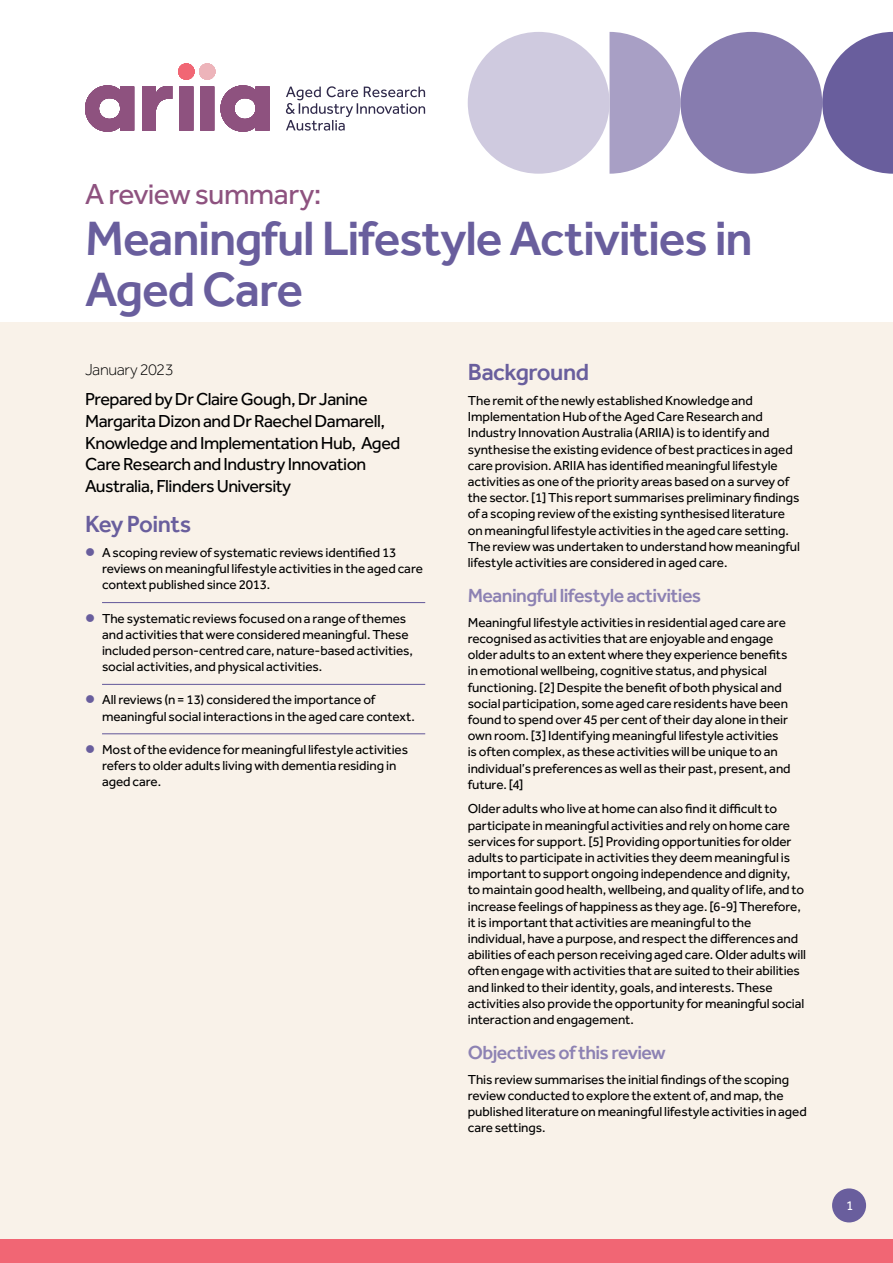
<style>
.page{position:relative;width:893px;height:1263px;background:#fff}
.page>*{position:absolute;margin:0;border:0;box-sizing:border-box;transform-origin:0 0}
.Topic__H1{font:500 49.5px/51px "Effra";letter-spacing:-.025em;color:#695e9d}
.Summary_Type__H1{font:30px "Effra";letter-spacing:-.02em;color:#8e527f}
.Sub_Heading__H2{font:500 24px "Effra";letter-spacing:-.025em;color:#695e9d}
.Sub_Sub_Heading__H3{font:500 19.5px "Effra";letter-spacing:-.03em;color:#8d82b3}
.Date{font:18px/21.6px "Effra";letter-spacing:-.025em;color:#000}
.Date-2{font:300 16.5px "Effra";letter-spacing:-.03em;color:#000}
.Paragraph__P{font:13.5px/16.2px "Effra";letter-spacing:-.005em;color:#000}
.Bullet_List_-_Key_po{font:13.5px/16.2px "Effra";letter-spacing:-.005em;color:#000}
.Bullet_List{font:13.5px/16.2px "Effra";letter-spacing:-.005em;color:#000}
.t1{font:13.5px "Effra";color:#fff}
</style>
<div class="page">
<div style="left:0;top:71px;width:893px;height:1192px;background:#f9f2e9"></div>
<div style="left:0;top:1239px;width:893px;height:24px;background:#f16674"></div>
<div style="left:832px;top:1188px;width:34px;height:34px;background:#695e9d;border-radius:50%"></div>
<div style="left:0;top:11px;width:893px;height:311px;background:#fff"></div>
<svg style="left:85px;top:85px;width:49px;height:47px"></svg>
<svg style="left:142px;top:86px;width:30px;height:44px"></svg>
<svg style="left:200px;top:87px;width:14px;height:43px"></svg>
<svg style="left:220px;top:85px;width:50px;height:47px"></svg>
<svg style="left:179px;top:87px;width:14px;height:43px"></svg>
<div style="left:199px;top:63px;width:16px;height:17px;background:#edb4ba;border-radius:50%"></div>
<div style="left:178px;top:63px;width:16px;height:17px;background:#f16674;border-radius:50%"></div>
<svg style="left:286px;top:86px;width:139px;height:45px"></svg>
<hr style="left:102px;top:602px;width:323px;height:1px;background:#695e9d">
<hr style="left:102px;top:684px;width:323px;height:1px;background:#695e9d">
<hr style="left:102px;top:733px;width:323px;height:1px;background:#695e9d">
<svg style="left:609px;top:32px;width:71px;height:142px"></svg>
<div style="left:468px;top:32px;width:141px;height:142px;background:#cfcadf;border-radius:50%"></div>
<div style="left:680px;top:32px;width:142px;height:142px;background:#877caf;border-radius:50%"></div>
<svg style="left:822px;top:32px;width:71px;height:142px"></svg>
<h1 class="Summary_Type__H1" style="left:85px;top:177px;width:238px">A review summary:</h1>
<h1 class="Topic__H1" style="left:85px;top:213px;width:669px">Meaningful Lifestyle Activities in<br>Aged Care</h1>
<p class="Date-2" style="left:85px;top:360px;width:90px">January 2023</p>
<p class="Date" style="left:85px;top:388px;width:317px">Prepared by Dr Claire Gough, Dr Janine Margarita Dizon and Dr Raechel Damarell, Knowledge and Implementation Hub, Aged Care Research and Industry Innovation Australia, Flinders University</p>
<h2 class="Sub_Heading__H2" style="left:85px;top:510px;width:108px">Key Points</h2>
<p class="Bullet_List_-_Key_po" style="left:102px;top:544px;width:322px">A scoping review of systematic reviews identified 13 reviews on meaningful lifestyle activities in the aged care context published since 2013.</p>
<p class="Bullet_List_-_Key_po" style="left:102px;top:610px;width:312px">The systematic reviews focused on a range of themes and activities that were considered meaningful. These included person-centred care, nature-based activities, social activities, and physical activities.</p>
<p class="Bullet_List_-_Key_po" style="left:102px;top:691px;width:314px">All reviews (n = 13) considered the importance of meaningful social interactions in the aged care context.</p>
<p class="Bullet_List" style="left:102px;top:741px;width:308px">Most of the evidence for meaningful lifestyle activities refers to older adults living with dementia residing in aged care.</p>
<h2 class="Sub_Heading__H2" style="left:468px;top:358px;width:123px">Background</h2>
<p class="Paragraph__P" style="left:468px;top:392px;width:334px">The remit of the newly established Knowledge and Implementation Hub of the Aged Care Research and Industry Innovation Australia (ARIIA) is to identify and synthesise the existing evidence of best practices in aged care provision. ARIIA has identified meaningful lifestyle activities as one of the priority areas based on a survey of the sector. [1] This report summarises preliminary findings of a scoping review of the existing synthesised literature on meaningful lifestyle activities in the aged care setting.<br>The review was undertaken to understand how meaningful lifestyle activities are considered in aged care.</p>
<h3 class="Sub_Sub_Heading__H3" style="left:468px;top:584px;width:235px">Meaningful lifestyle activities</h3>
<p class="Paragraph__P" style="left:468px;top:614px;width:324px">Meaningful lifestyle activities in residential aged care are recognised as activities that are enjoyable and engage older adults to an extent where they experience benefits in emotional wellbeing, cognitive status, and physical functioning. [2] Despite the benefit of both physical and social participation, some aged care residents have been found to spend over 45 per cent of their day alone in their own room. [3] Identifying meaningful lifestyle activities is often complex, as these activities will be unique to an individual’s preferences as well as their past, present, and future. [4]</p>
<p class="Paragraph__P" style="left:468px;top:801px;width:340px">Older adults who live at home can also find it difficult to participate in meaningful activities and rely on home care services for support. [5] Providing opportunities for older adults to participate in activities they deem meaningful is important to support ongoing independence and dignity, to maintain good health, wellbeing, and quality of life, and to increase feelings of happiness as they age. [6-9] Therefore, it is important that activities are meaningful to the individual, have a purpose, and respect the differences and abilities of each person receiving aged care. Older adults will often engage with activities that are suited to their abilities and linked to their identity, goals, and interests. These activities also provide the opportunity for meaningful social interaction and engagement.</p>
<h3 class="Sub_Sub_Heading__H3" style="left:468px;top:1041px;width:200px">Objectives of this review</h3>
<p class="Paragraph__P" style="left:468px;top:1071px;width:341px">This review summarises the initial findings of the scoping review conducted to explore the extent of, and map, the published literature on meaningful lifestyle activities in aged care settings.</p>
<p class="t1" style="left:846px;top:1198px;width:9px">1</p>
</div>
